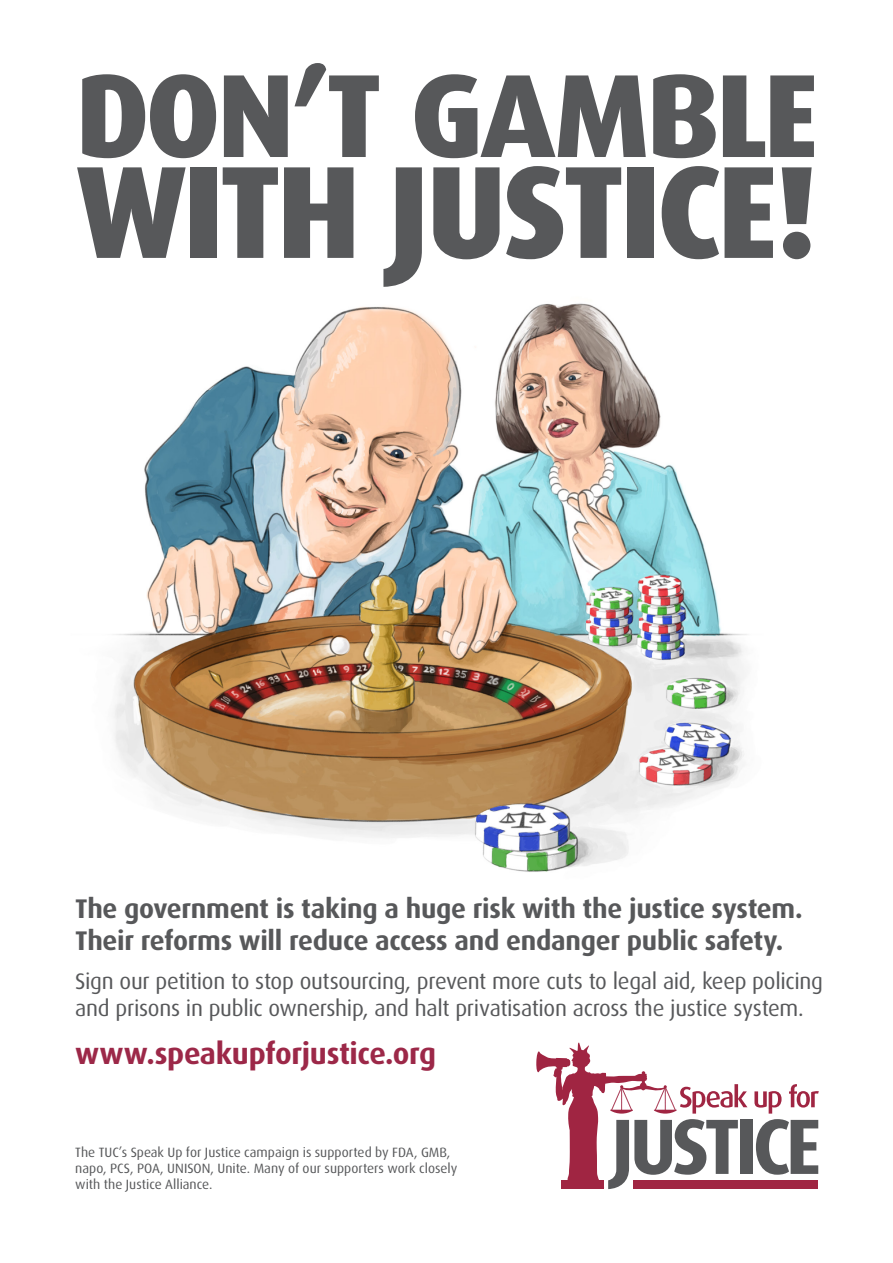
<style>
.page{position:relative;width:893px;height:1263px;background:#fff}
.page>*{position:absolute;margin:0;border:0;box-sizing:border-box;transform-origin:0 0}
.t1{font:800 131.55px "Dax";letter-spacing:-.04em;color:#57585a}
.t2{font:800 118.5px "Dax";letter-spacing:-.03em;color:#57585a}
.t3{font:700 30px "Dax";letter-spacing:-.01em;color:#9c2848}
.t4{font:700 27px/32.4px "Dax";letter-spacing:-.01em;color:#57585a}
.t5{font:22.5px/27px "Dax";letter-spacing:-.015em;color:#57585a}
.t6{font:13.5px/16.2px "Dax";color:#57585a}
</style>
<div class="page">
<img style="left:114px;top:303px;width:633px;height:569px">
<svg style="left:754px;top:1091px;width:28px;height:22px"></svg>
<svg style="left:789px;top:1084px;width:30px;height:23px"></svg>
<div style="left:740px;top:1120px;width:12px;height:54px;background:#57585a"></div>
<svg style="left:756px;top:1119px;width:62px;height:56px"></svg>
<div style="left:634px;top:1180px;width:184px;height:9px;background:#a02542"></div>
<svg style="left:536px;top:1042px;width:211px;height:147px"></svg>
<p class="t2" style="left:75px;top:48px;width:745px">DON’T GAMBLE</p>
<p class="t1" style="left:75px;top:137px;width:745px">WITH JUSTICE!</p>
<p class="t4" style="left:75px;top:892px;width:729px">The government is taking a huge risk with the justice system.<br>Their reforms will reduce access and endanger public safety.</p>
<p class="t5" style="left:75px;top:968px;width:749px">Sign our petition to stop outsourcing, prevent more cuts to legal aid, keep policing and prisons in public ownership, and halt privatisation across the justice system.</p>
<p class="t3" style="left:75px;top:1037px;width:362px">www.speakupforjustice.org</p>
<p class="t6" style="left:75px;top:1144px;width:384px">The TUC’s Speak Up for Justice campaign is supported by FDA, GMB, napo, PCS, POA, UNISON, Unite. Many of our supporters work closely with the Justice Alliance.</p>
</div>
